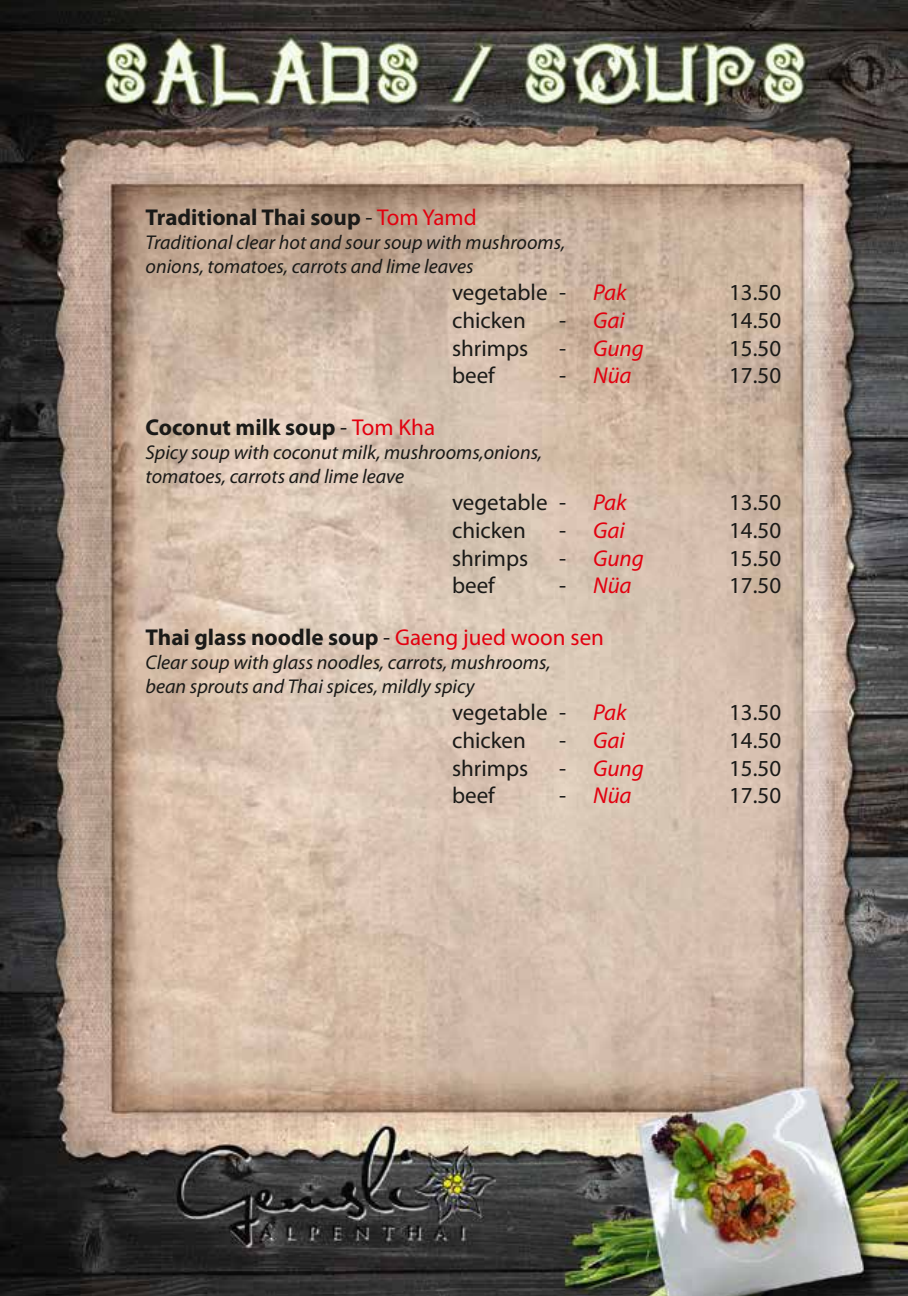
<style>
.page{position:relative;width:908px;height:1296px;background:#fff}
.page>*{position:absolute;margin:0;border:0;box-sizing:border-box;transform-origin:0 0}
.t1{font:23px "Myriad Pro";color:#1a1a18}
.t2{font:700 23px "Myriad Pro";color:#1a1a18}
.t3{font:italic 23px "Myriad Pro";color:#e3000f}
.t4{font:italic 20px/24px "Myriad Pro";color:#1a1a18}
.s1{font-weight:400}
.s2{font-weight:400;color:#e3000f}
.s3{font-style:italic;color:#e3000f}
.s4{font-style:normal;color:#1a1a18}
</style>
<div class="page">
<img style="left:0;top:0;width:907px;height:1296px">
<p class="t2" style="left:145px;top:202px;width:332px">Traditional Thai soup <span class="s1">-</span> <span class="s2">Tom Yamd</span></p>
<p class="t4" style="left:145px;top:230px;width:421px">Traditional clear hot and sour soup with mushrooms, onions, tomatoes, carrots and lime leaves</p>
<p class="t1" style="left:452px;top:279px;width:176px">vegetable - <span class="s3">Pak</span></p>
<p class="t1" style="left:728px;top:279px;width:53px">13.50</p>
<p class="t1" style="left:452px;top:306px;width:75px">chicken</p>
<p class="t3" style="left:559px;top:306px;width:67px"><span class="s4">-</span> Gai</p>
<p class="t1" style="left:728px;top:306px;width:53px">14.50</p>
<p class="t1" style="left:452px;top:334px;width:78px">shrimps</p>
<p class="t3" style="left:559px;top:334px;width:86px"><span class="s4">-</span> Gung</p>
<p class="t1" style="left:728px;top:334px;width:53px">15.50</p>
<p class="t1" style="left:452px;top:361px;width:44px">beef</p>
<p class="t3" style="left:559px;top:361px;width:74px"><span class="s4">-</span> Nüa</p>
<p class="t1" style="left:728px;top:361px;width:53px">17.50</p>
<p class="t2" style="left:145px;top:412px;width:291px">Coconut milk soup <span class="s1">-</span> <span class="s2">Tom Kha</span></p>
<p class="t4" style="left:145px;top:440px;width:398px">Spicy soup with coconut milk, mushrooms,onions, tomatoes, carrots and lime leave</p>
<p class="t1" style="left:452px;top:489px;width:176px">vegetable - <span class="s3">Pak</span></p>
<p class="t1" style="left:728px;top:489px;width:53px">13.50</p>
<p class="t1" style="left:452px;top:516px;width:75px">chicken</p>
<p class="t3" style="left:559px;top:516px;width:67px"><span class="s4">-</span> Gai</p>
<p class="t1" style="left:728px;top:516px;width:53px">14.50</p>
<p class="t1" style="left:452px;top:544px;width:78px">shrimps</p>
<p class="t3" style="left:559px;top:544px;width:86px"><span class="s4">-</span> Gung</p>
<p class="t1" style="left:728px;top:544px;width:53px">15.50</p>
<p class="t1" style="left:452px;top:571px;width:44px">beef</p>
<p class="t3" style="left:559px;top:571px;width:74px"><span class="s4">-</span> Nüa</p>
<p class="t1" style="left:728px;top:571px;width:53px">17.50</p>
<p class="t2" style="left:145px;top:622px;width:459px">Thai glass noodle soup <span class="s1">-</span> <span class="s2">Gaeng jued woon sen</span></p>
<p class="t4" style="left:145px;top:650px;width:406px">Clear soup with glass noodles, carrots, mushrooms, bean sprouts and Thai spices, mildly spicy</p>
<p class="t1" style="left:452px;top:698px;width:176px">vegetable - <span class="s3">Pak</span></p>
<p class="t1" style="left:728px;top:698px;width:53px">13.50</p>
<p class="t1" style="left:452px;top:726px;width:75px">chicken</p>
<p class="t3" style="left:559px;top:726px;width:67px"><span class="s4">-</span> Gai</p>
<p class="t1" style="left:728px;top:726px;width:53px">14.50</p>
<p class="t1" style="left:452px;top:754px;width:78px">shrimps</p>
<p class="t3" style="left:559px;top:754px;width:86px"><span class="s4">-</span> Gung</p>
<p class="t1" style="left:728px;top:754px;width:53px">15.50</p>
<p class="t1" style="left:452px;top:781px;width:44px">beef</p>
<p class="t3" style="left:559px;top:781px;width:74px"><span class="s4">-</span> Nüa</p>
<p class="t1" style="left:728px;top:781px;width:53px">17.50</p>
</div>
